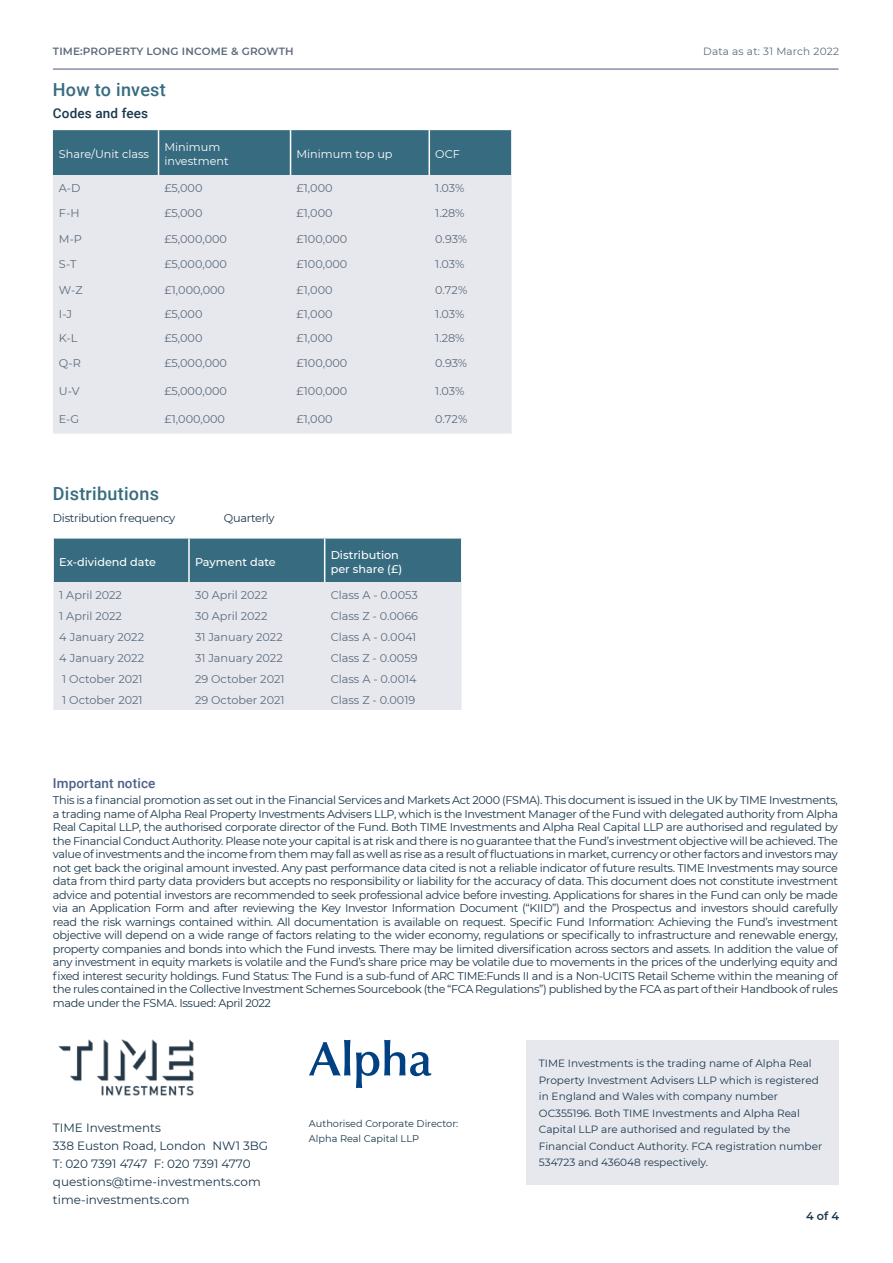
<style>
.page{position:relative;width:893px;height:1263px;background:#fff}
.page>*{position:absolute;margin:0;border:0;box-sizing:border-box;transform-origin:0 0}
.H2_-_Section_title{font:500 18px "Roboto";letter-spacing:.015em;color:#376b80}
.H3_-_sub_section{font:500 13.5px "Roboto";letter-spacing:.01em;color:#4d6187}
.Sub_header_dark{font:500 13.5px "Roboto";letter-spacing:.01em;color:#1a374b}
.Body{font:12px "Montserrat";color:#1a374b}
.Body_-_Note{font:11.25px/13.5px "Montserrat";letter-spacing:-.03em;color:#1a374b;text-align:justify}
.Body_-_Note-2{font:11.25px "Montserrat";color:#5c6a7b}
.Table_body{font:11.25px "Montserrat";color:#5c6a7b}
.Table_header{font:500 11.25px/13.5px "Montserrat";color:#fff}
.Table_th{font:11.25px/13.5px "Montserrat";color:#fff}
.Body-2{font:11.25px "Montserrat";letter-spacing:-.025em;color:#1a374b}
.Body-3{font:600 11.25px "Montserrat";color:#1a374b}
.Body-4{font:10.5px/16.6px "Montserrat";color:#1a374b}
.Body_-_Note-3{font:600 10.5px "Montserrat";letter-spacing:.015em;color:#5c6a7b}
.Body_-_Note-4{font:10.5px "Montserrat";letter-spacing:.02em;color:#5c6a7b}
.Body-5{font:9.75px/15px "Montserrat";color:#1a374b}
</style>
<div class="page">
<img style="left:58px;top:1039px;width:136px;height:57px">
<svg style="left:309px;top:1040px;width:122px;height:48px"></svg>
<div style="left:526px;top:1040px;width:313px;height:144px;background:#e7e8ee"></div>
<hr style="left:53px;top:68px;width:785px;height:2px;background:#8790ab">
<div style="left:54px;top:539px;width:407px;height:43px;background:#376b80"></div>
<div style="left:53px;top:582px;width:409px;height:128px;background:#e7e8ee"></div>
<hr style="left:188px;top:539px;width:2px;height:43px;background:#fff">
<hr style="left:324px;top:539px;width:1px;height:43px;background:#fff">
<div style="left:53px;top:130px;width:458px;height:45px;background:#376b80"></div>
<div style="left:53px;top:175px;width:459px;height:259px;background:#e7e8ee"></div>
<hr style="left:158px;top:130px;width:1px;height:45px;background:#fff">
<hr style="left:290px;top:130px;width:1px;height:45px;background:#fff">
<hr style="left:429px;top:130px;width:1px;height:45px;background:#fff">
<p class="Body_-_Note-3" style="left:53px;top:44px;width:242px">TIME:PROPERTY LONG INCOME &amp; GROWTH</p>
<p class="Body_-_Note-4" style="left:703px;top:44px;width:137px">Data as at: 31 March 2022</p>
<p class="H2_-_Section_title" style="left:53px;top:77px;width:114px">How to invest</p>
<p class="Sub_header_dark" style="left:53px;top:104px;width:97px">Codes and fees</p>
<p class="Table_th" style="left:59px;top:147px;width:92px">Share/Unit class</p>
<p class="Table_th" style="left:165px;top:140px;width:66px">Minimum investment</p>
<p class="Table_th" style="left:297px;top:147px;width:97px">Minimum top up</p>
<p class="Table_th" style="left:435px;top:147px;width:26px">OCF</p>
<p class="Table_body" style="left:59px;top:180px;width:23px">A-D</p>
<p class="Body_-_Note-2" style="left:165px;top:180px;width:40px">£5,000</p>
<p class="Body_-_Note-2" style="left:297px;top:180px;width:38px">£1,000</p>
<p class="Table_body" style="left:435px;top:180px;width:31px">1.03%</p>
<p class="Table_body" style="left:59px;top:206px;width:22px">F-H</p>
<p class="Body_-_Note-2" style="left:165px;top:206px;width:40px">£5,000</p>
<p class="Body_-_Note-2" style="left:297px;top:206px;width:38px">£1,000</p>
<p class="Table_body" style="left:435px;top:206px;width:31px">1.28%</p>
<p class="Table_body" style="left:59px;top:231px;width:25px">M-P</p>
<p class="Body_-_Note-2" style="left:165px;top:231px;width:64px">£5,000,000</p>
<p class="Body_-_Note-2" style="left:297px;top:231px;width:52px">£100,000</p>
<p class="Table_body" style="left:435px;top:231px;width:34px">0.93%</p>
<p class="Table_body" style="left:59px;top:257px;width:19px">S-T</p>
<p class="Body_-_Note-2" style="left:165px;top:257px;width:64px">£5,000,000</p>
<p class="Body_-_Note-2" style="left:297px;top:257px;width:52px">£100,000</p>
<p class="Table_body" style="left:435px;top:257px;width:31px">1.03%</p>
<p class="Table_body" style="left:59px;top:282px;width:25px">W-Z</p>
<p class="Body_-_Note-2" style="left:165px;top:282px;width:62px">£1,000,000</p>
<p class="Body_-_Note-2" style="left:297px;top:282px;width:38px">£1,000</p>
<p class="Table_body" style="left:435px;top:282px;width:34px">0.72%</p>
<p class="Table_body" style="left:59px;top:306px;width:15px">I-J</p>
<p class="Body_-_Note-2" style="left:165px;top:306px;width:40px">£5,000</p>
<p class="Body_-_Note-2" style="left:297px;top:306px;width:38px">£1,000</p>
<p class="Table_body" style="left:435px;top:306px;width:31px">1.03%</p>
<p class="Table_body" style="left:59px;top:330px;width:20px">K-L</p>
<p class="Body_-_Note-2" style="left:165px;top:330px;width:40px">£5,000</p>
<p class="Body_-_Note-2" style="left:297px;top:330px;width:38px">£1,000</p>
<p class="Table_body" style="left:435px;top:330px;width:31px">1.28%</p>
<p class="Table_body" style="left:59px;top:356px;width:23px">Q-R</p>
<p class="Body_-_Note-2" style="left:165px;top:356px;width:64px">£5,000,000</p>
<p class="Body_-_Note-2" style="left:297px;top:356px;width:52px">£100,000</p>
<p class="Table_body" style="left:435px;top:356px;width:34px">0.93%</p>
<p class="Table_body" style="left:59px;top:384px;width:22px">U-V</p>
<p class="Body_-_Note-2" style="left:165px;top:384px;width:64px">£5,000,000</p>
<p class="Body_-_Note-2" style="left:297px;top:384px;width:52px">£100,000</p>
<p class="Table_body" style="left:435px;top:384px;width:31px">1.03%</p>
<p class="Table_body" style="left:59px;top:411px;width:22px">E-G</p>
<p class="Body_-_Note-2" style="left:165px;top:411px;width:62px">£1,000,000</p>
<p class="Body_-_Note-2" style="left:297px;top:411px;width:38px">£1,000</p>
<p class="Body_-_Note-2" style="left:435px;top:411px;width:34px">0.72%</p>
<p class="H2_-_Section_title" style="left:53px;top:481px;width:108px">Distributions</p>
<p class="Body-2" style="left:53px;top:510px;width:124px">Distribution frequency</p>
<p class="Body-2" style="left:224px;top:510px;width:52px">Quarterly</p>
<p class="Table_header" style="left:59px;top:555px;width:98px">Ex-dividend date</p>
<p class="Table_header" style="left:195px;top:555px;width:82px">Payment date</p>
<p class="Table_header" style="left:331px;top:548px;width:73px">Distribution per share (£)</p>
<p class="Table_body" style="left:59px;top:587px;width:64px">1 April 2022</p>
<p class="Body_-_Note-2" style="left:195px;top:587px;width:74px">30 April 2022</p>
<p class="Body_-_Note-2" style="left:331px;top:587px;width:89px">Class A - 0.0053</p>
<p class="Table_body" style="left:59px;top:608px;width:64px">1 April 2022</p>
<p class="Body_-_Note-2" style="left:195px;top:608px;width:74px">30 April 2022</p>
<p class="Body_-_Note-2" style="left:331px;top:608px;width:89px">Class Z - 0.0066</p>
<p class="Table_body" style="left:59px;top:629px;width:86px">4 January 2022</p>
<p class="Body_-_Note-2" style="left:195px;top:629px;width:89px">31 January 2022</p>
<p class="Body_-_Note-2" style="left:331px;top:629px;width:87px">Class A - 0.0041</p>
<p class="Table_body" style="left:59px;top:650px;width:86px">4 January 2022</p>
<p class="Body_-_Note-2" style="left:195px;top:650px;width:89px">31 January 2022</p>
<p class="Body_-_Note-2" style="left:331px;top:650px;width:88px">Class Z - 0.0059</p>
<p class="Table_body" style="left:62px;top:671px;width:82px">1 October 2021</p>
<p class="Body_-_Note-2" style="left:195px;top:671px;width:91px">29 October 2021</p>
<p class="Body_-_Note-2" style="left:331px;top:671px;width:87px">Class A - 0.0014</p>
<p class="Table_body" style="left:62px;top:693px;width:82px">1 October 2021</p>
<p class="Body_-_Note-2" style="left:195px;top:693px;width:91px">29 October 2021</p>
<p class="Body_-_Note-2" style="left:331px;top:693px;width:86px">Class Z - 0.0019</p>
<p class="H3_-_sub_section" style="left:53px;top:773px;width:104px">Important notice</p>
<p class="Body_-_Note" style="left:53px;top:793px;width:787px">This is a financial promotion as set out in the Financial Services and Markets Act 2000 (FSMA). This document is issued in the UK by TIME Investments, a trading name of Alpha Real Property Investments Advisers LLP, which is the Investment Manager of the Fund with delegated authority from Alpha Real Capital LLP, the authorised corporate director of the Fund. Both TIME Investments and Alpha Real Capital LLP are authorised and regulated by the Financial Conduct Authority. Please note your capital is at risk and there is no guarantee that the Fund’s investment objective will be achieved. The value of investments and the income from them may fall as well as rise as a result of fluctuations in market, currency or other factors and investors may not get back the original amount invested. Any past performance data cited is not a reliable indicator of future results. TIME Investments may source data from third party data providers but accepts no responsibility or liability for the accuracy of data. This document does not constitute investment advice and potential investors are recommended to seek professional advice before investing. Applications for shares in the Fund can only be made via an Application Form and after reviewing the Key Investor Information Document (“KIID”) and the Prospectus and investors should carefully read the risk warnings contained within. All documentation is available on request. Specific Fund Information: Achieving the Fund’s investment objective will depend on a wide range of factors relating to the wider economy, regulations or specifically to infrastructure and renewable energy, property companies and bonds into which the Fund invests. There may be limited diversification across sectors and assets. In addition the value of any investment in equity markets is volatile and the Fund’s share price may be volatile due to movements in the prices of the underlying equity and fixed interest security holdings. Fund Status: The Fund is a sub-fund of ARC TIME:Funds II and is a Non-UCITS Retail Scheme within the meaning of the rules contained in the Collective Investment Schemes Sourcebook (the “FCA Regulations”) published by the FCA as part of their Handbook of rules made under the FSMA. Issued: April 2022</p>
<p class="Body" style="left:53px;top:1119px;width:109px">TIME Investments</p>
<p class="Body" style="left:53px;top:1137px;width:217px">338 Euston Road, London NW1 3BG</p>
<p class="Body" style="left:53px;top:1155px;width:199px">T: 020 7391 4747 F: 020 7391 4770</p>
<p class="Body" style="left:53px;top:1173px;width:209px">questions@time-investments.com</p>
<p class="Body" style="left:53px;top:1191px;width:138px">time-investments.com</p>
<p class="Body-5" style="left:309px;top:1116px;width:151px">Authorised Corporate Director:<br>Alpha Real Capital LLP</p>
<p class="Body-4" style="left:539px;top:1054px;width:285px">TIME Investments is the trading name of Alpha Real Property Investment Advisers LLP which is registered in England and Wales with company number OC355196. Both TIME Investments and Alpha Real Capital LLP are authorised and regulated by the Financial Conduct Authority. FCA registration number 534723 and 436048 respectively.</p>
<p class="Body-3" style="left:806px;top:1208px;width:34px">4 of 4</p>
</div>
